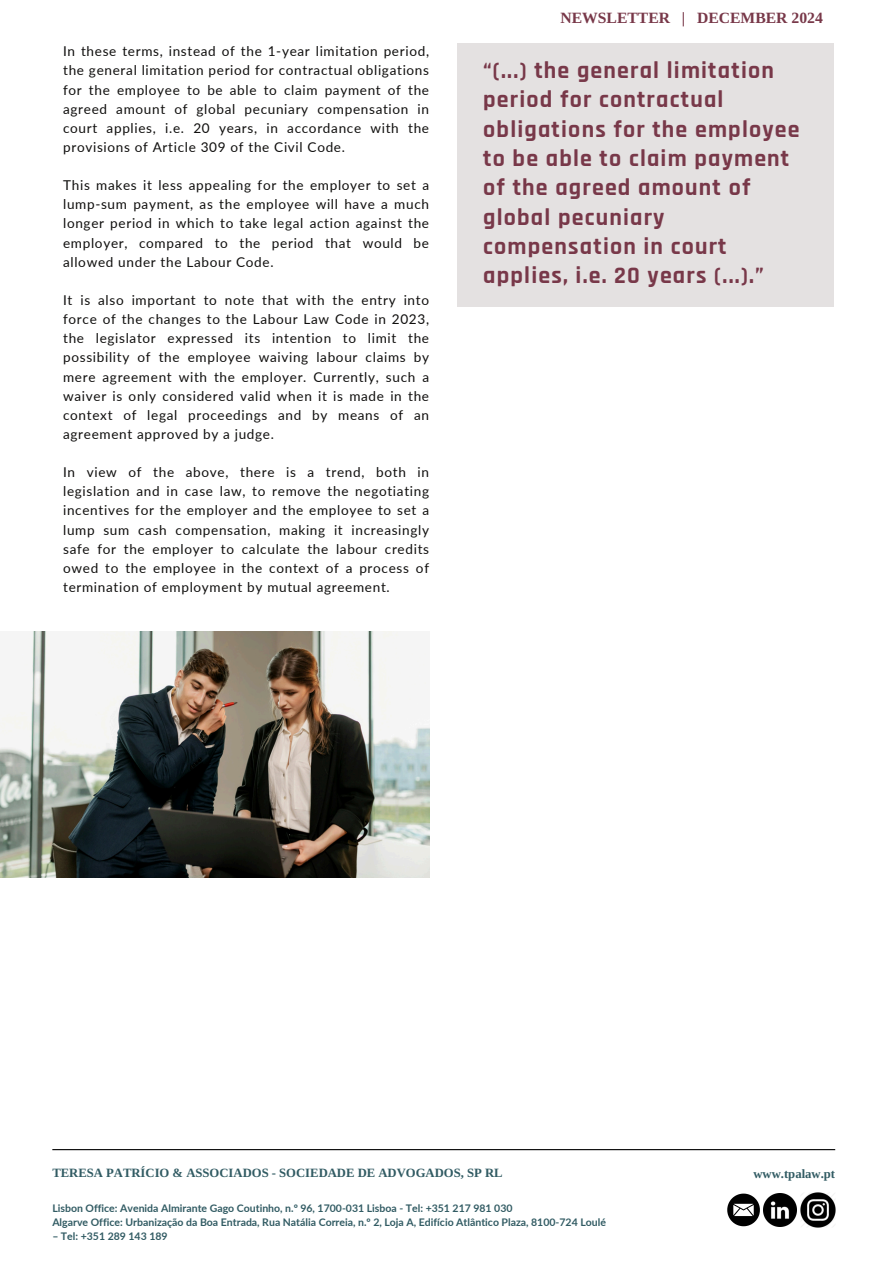
<style>
.page{position:relative;width:894px;height:1264px;background:#fff}
.page>*{position:absolute;margin:0;border:0;box-sizing:border-box;transform-origin:0 0}
.t1{font:700 23.85px/29.2px "Rajdhani";letter-spacing:.05em;color:#783849}
.t2{font:700 15.6px "Libra Serif Modern";color:#783849}
.t3{font:13.5px/19.2px "Lato";letter-spacing:.05em;color:#100f0e;text-align:justify}
.t4{font:700 12.75px "Libra Serif Modern";color:#315b63}
.t5{font:700 12.6px "Libra Serif Modern";color:#315b63}
.t6{font:700 10.5px/14px "Lato";color:#315b63}
</style>
<div class="page">
<div style="left:457px;top:43px;width:376px;height:263px;background:#e4e1e1"></div>
<svg style="left:727px;top:1193px;width:32px;height:33px"></svg>
<img style="left:763px;top:1193px;width:33px;height:33px">
<img style="left:800px;top:1192px;width:35px;height:35px">
<hr style="left:52px;top:1149px;width:783px;height:1px;background:#000">
<img style="left:0;top:631px;width:430px;height:246px">
<h2 class="t3" style="left:63px;top:41px;width:367px">In these terms, instead of the 1-year limitation period, the general limitation period for contractual obligations for the employee to be able to claim payment of the agreed amount of global pecuniary compensation in court applies, i.e. 20 years, in accordance with the provisions of Article 309 of the Civil Code.</h2>
<h5 class="t3" style="left:63px;top:175px;width:367px">This makes it less appealing for the employer to set a lump-sum payment, as the employee will have a much longer period in which to take legal action against the employer, compared to the period that would be allowed under the Labour Code.</h5>
<h5 class="t3" style="left:63px;top:290px;width:367px">It is also important to note that with the entry into force of the changes to the Labour Law Code in 2023, the legislator expressed its intention to limit the possibility of the employee waiving labour claims by mere agreement with the employer. Currently, such a waiver is only considered valid when it is made in the context of legal proceedings and by means of an agreement approved by a judge.</h5>
<h5 class="t3" style="left:63px;top:462px;width:367px">In view of the above, there is a trend, both in legislation and in case law, to remove the negotiating incentives for the employer and the employee to set a lump sum cash compensation, making it increasingly safe for the employer to calculate the labour credits owed to the employee in the context of a process of termination of employment by mutual agreement.</h5>
<h5 class="t2" style="left:560px;top:9px;width:264px">NEWSLETTER | DECEMBER 2024</h5>
<p class="t1" style="left:483px;top:57px;width:318px">“(...) the general limitation period for contractual obligations for the employee to be able to claim payment of the agreed amount of global pecuniary compensation in court applies, i.e. 20 years (...).”</p>
<p class="t5" style="left:52px;top:1165px;width:451px">TERESA PATRÍCIO &amp; ASSOCIADOS - SOCIEDADE DE ADVOGADOS, SP RL</p>
<p class="t6" style="left:52px;top:1200px;width:555px">Lisbon Office: Avenida Almirante Gago Coutinho, n.º 96, 1700-031 Lisboa - Tel: +351 217 981 030<br>Algarve Office: Urbanização da Boa Entrada, Rua Natália Correia, n.º 2, Loja A, Edifício Atlântico Plaza, 8100-724 Loulé</p>
<p class="t6" style="left:52px;top:1228px;width:117px">– Tel: +351 289 143 189</p>
<h1 class="t4" style="left:753px;top:1166px;width:83px">www.tpalaw.pt</h1>
</div>
